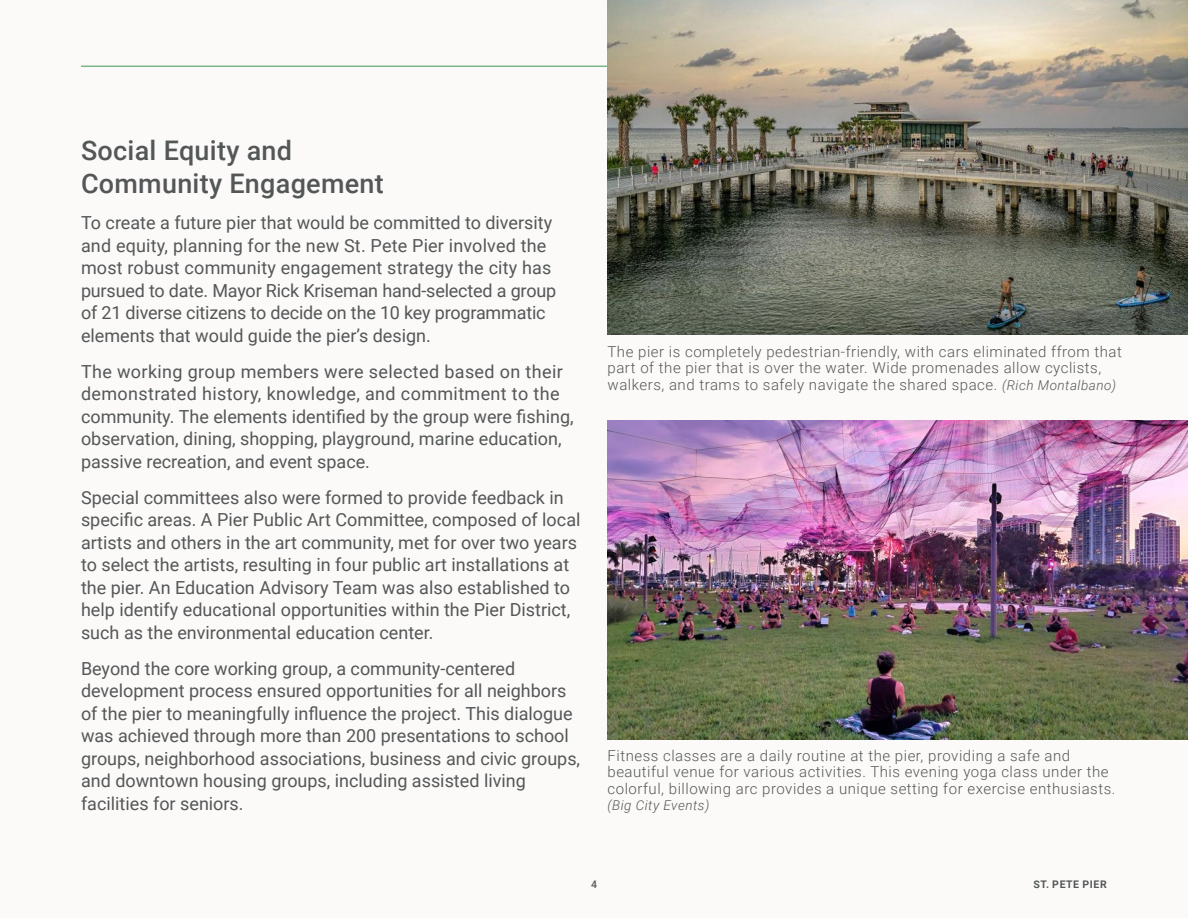
<style>
.page{position:relative;width:1188px;height:918px;background:#fcfaf8}
.page>*{position:absolute;margin:0;border:0;box-sizing:border-box;transform-origin:0 0}
.t1{font:500 27px/33px "Roboto";letter-spacing:.01em;color:#545758}
.t2{font:18px/22.5px "Roboto";color:#545758}
.t3{font:300 15px/16.5px "Roboto";letter-spacing:.035em;color:#545758}
.t4{font:italic 300 13.5px "Roboto";letter-spacing:.035em;color:#545758}
.t5{font:700 10.5px "Roboto";letter-spacing:.055em;color:#545758}
.t6{font:500 10.5px "Roboto";color:#545758}
.s1{font-style:italic;font-size:13.5px}
</style>
<div class="page">
<hr style="left:81px;top:66px;width:1026px;height:1px;background:#419654">
<img style="left:608px;top:420px;width:580px;height:319px">
<img style="left:608px;top:0;width:580px;height:334px">
<h1 class="t1" style="left:81px;top:133px;width:304px">Social Equity and<br>Community Engagement</h1>
<p class="t2" style="left:81px;top:211px;width:477px">To create a future pier that would be committed to diversity and equity, planning for the new St. Pete Pier involved the most robust community engagement strategy the city has pursued to date. Mayor Rick Kriseman hand-selected a group of 21 diverse citizens to decide on the 10 key programmatic elements that would guide the pier’s design.</p>
<p class="t2" style="left:81px;top:360px;width:494px">The working group members were selected based on their demonstrated history, knowledge, and commitment to the community. The elements identified by the group were fishing, observation, dining, shopping, playground, marine education, passive recreation, and event space.</p>
<p class="t2" style="left:81px;top:486px;width:501px">Special committees also were formed to provide feedback in specific areas. A Pier Public Art Committee, composed of local artists and others in the art community, met for over two years to select the artists, resulting in four public art installations at the pier. An Education Advisory Team was also established to help identify educational opportunities within the Pier District, such as the environmental education center.</p>
<p class="t2" style="left:81px;top:657px;width:501px">Beyond the core working group, a community-centered development process ensured opportunities for all neighbors of the pier to meaningfully influence the project. This dialogue was achieved through more than 200 presentations to school groups, neighborhood associations, business and civic groups, and downtown housing groups, including assisted living facilities for seniors.</p>
<p class="t3" style="left:608px;top:343px;width:516px">The pier is completely pedestrian-friendly, with cars eliminated ffrom that part of the pier that is over the water. Wide promenades allow cyclists, walkers, and trams to safely navigate the shared space. <span class="s1">(Rich Montalbano)</span></p>
<p class="t3" style="left:608px;top:746px;width:509px">Fitness classes are a daily routine at the pier, providing a safe and beautiful venue for various activities. This evening yoga class under the colorful, billowing arc provides a unique setting for exercise enthusiasts.</p>
<p class="t4" style="left:608px;top:796px;width:103px">(Big City Events)</p>
<p class="t6" style="left:591px;top:877px;width:7px">4</p>
<p class="t5" style="left:1033px;top:877px;width:75px">ST. PETE PIER</p>
</div>
